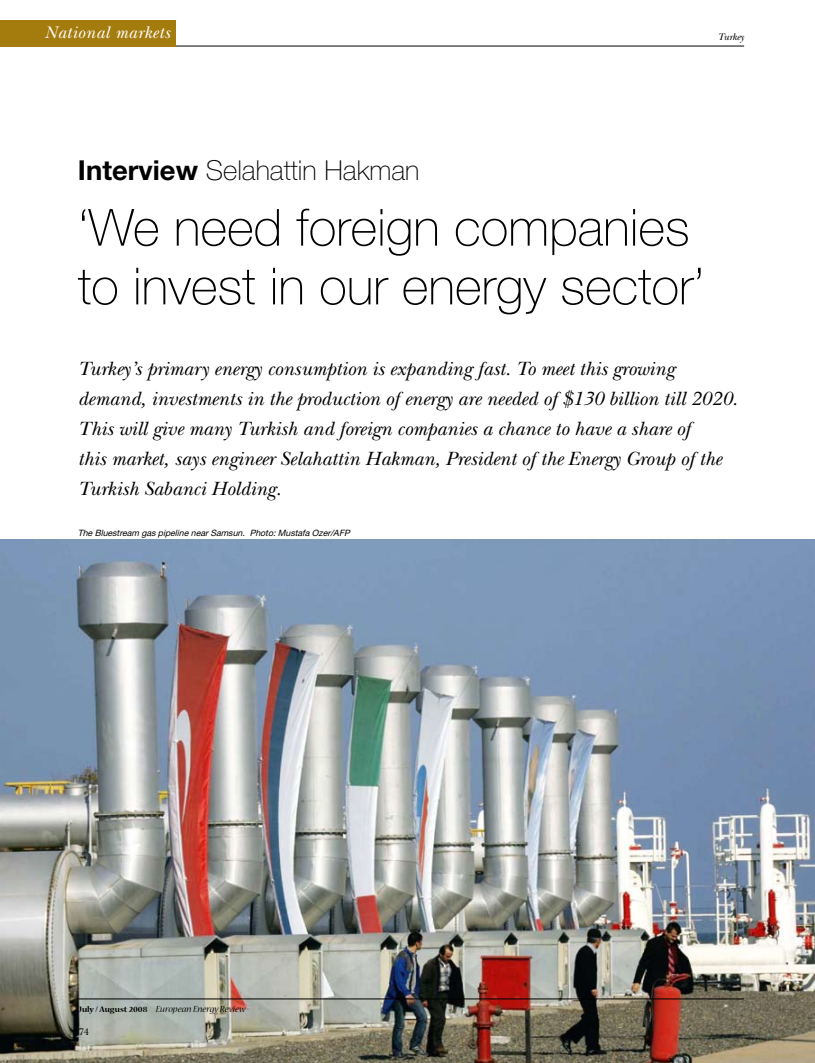
<style>
.page{position:relative;width:815px;height:1063px;background:#fff}
.page>*{position:absolute;margin:0;border:0;box-sizing:border-box;transform-origin:0 0}
.t1{font:100 51.25px/58.8px "Helvetica Neue LT Std";color:#000}
.t2{font:100 27.5px "Helvetica Neue LT Std";color:#000}
.t3{font:italic 20px/30px "New Baskerville";color:#000}
.t4{font:italic 17.5px "New Baskerville";letter-spacing:.03em;color:#fff}
.t5{font:italic 10px "Nueva Std";color:#000}
.t6{font:italic 10px "New Baskerville";color:#000}
.t7{font:10px "New Baskerville";color:#000}
.t8{font:italic 8.75px "Helvetica Neue LT Std";color:#000}
.s1{font-weight:700}
.s2{font-weight:700;font-style:normal;font-size:8.75px}
</style>
<div class="page">
<img style="left:0;top:539px;width:815px;height:524px">
<hr style="left:77px;top:999px;width:667px;height:1px;background:#000">
<hr style="left:0;top:46px;width:744px;height:1px;background:#000">
<div style="left:0;top:20px;width:176px;height:26px;background:#a47b0d"></div>
<p class="t4" style="left:45px;top:23px;width:127px">National markets</p>
<p class="t6" style="left:718px;top:31px;width:28px">Turkey</p>
<h2 class="t2" style="left:78px;top:155px;width:343px"><span class="s1">Interview</span> Selahattin Hakman</h2>
<h1 class="t1" style="left:78px;top:198px;width:628px">‘We need foreign companies to invest in our energy sector’</h1>
<p class="t3" style="left:78px;top:354px;width:661px">Turkey’s primary energy consumption is expanding fast. To meet this growing demand, investments in the production of energy are needed of $130 billion till 2020.<br>This will give many Turkish and foreign companies a chance to have a share of<br>this market, says engineer Selahattin Hakman, President of the Energy Group of the Turkish Sabanci Holding.</p>
<p class="t8" style="left:78px;top:528px;width:276px">The Bluestream gas pipeline nearSamsun. Photo:Mustafa Ozer/AFP</p>
<p class="t5" style="left:78px;top:1004px;width:169px"><span class="s2">July / August 2008</span> European Energy Review</p>
<p class="t7" style="left:79px;top:1026px;width:12px">74</p>
</div>
